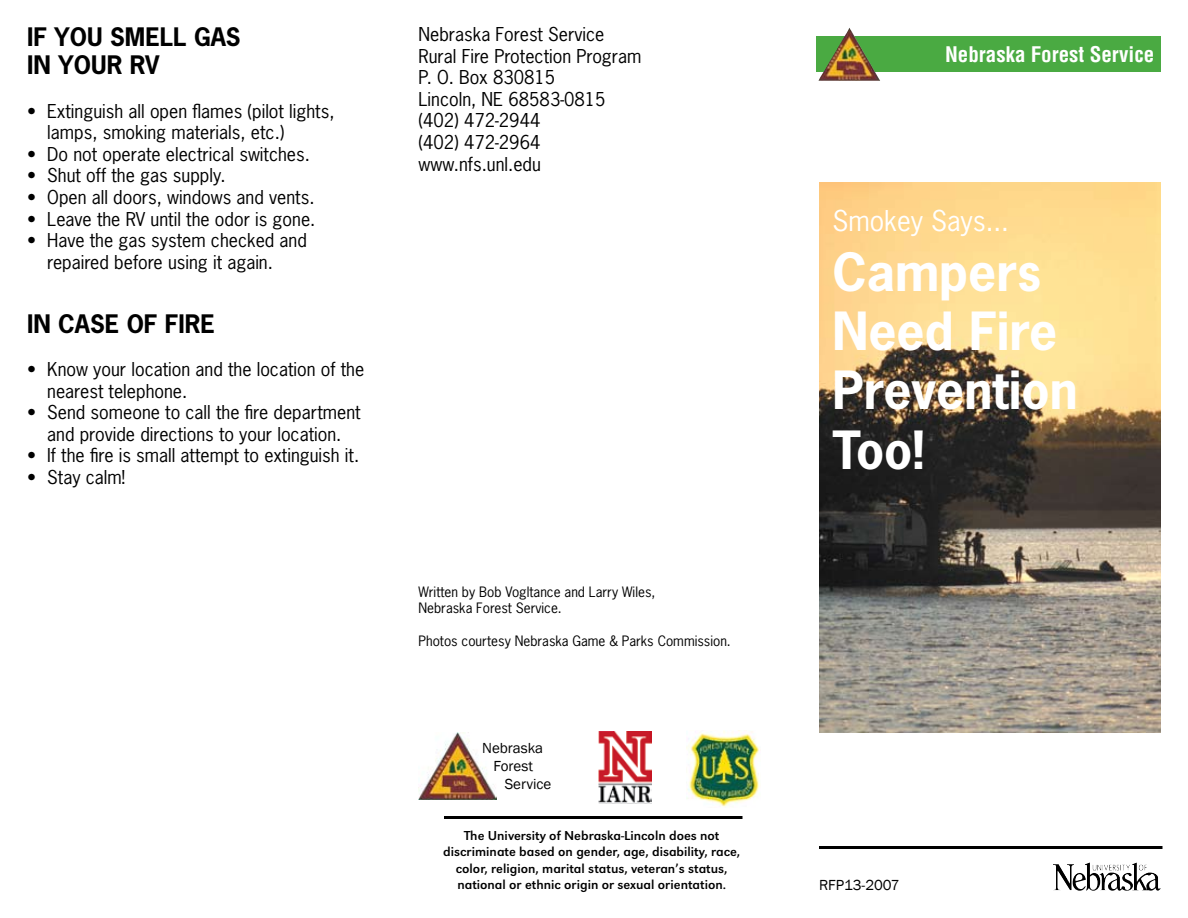
<style>
.page{position:relative;width:1188px;height:918px;background:#fff}
.page>*{position:absolute;margin:0;border:0;box-sizing:border-box;transform-origin:0 0}
.t1{font:700 49.5px/59.4px "News Gothic Std";color:#fff}
.t2{font:27px "News Gothic Std";color:#fff}
.t3{font:700 24px/28.8px "News Gothic Std";color:#000}
.t4{font:700 condensed 21px "Helvetica";color:#fff}
.t5{font:18px/21.6px "News Gothic Std";color:#000}
.t6{font:15px "Franklin Gothic";color:#000}
.t7{font:13.5px/16.2px "URW Grotesk T";color:#000;text-align:center}
.t8{font:13.5px/16.2px "News Gothic Std";color:#000}
</style>
<div class="page">
<hr style="left:819px;top:846px;width:343px;height:3px;background:#000">
<hr style="left:444px;top:816px;width:298px;height:3px;background:#000">
<img style="left:1053px;top:862px;width:108px;height:29px">
<img style="left:598px;top:731px;width:54px;height:73px">
<img style="left:687px;top:731px;width:72px;height:76px">
<img style="left:418px;top:732px;width:79px;height:68px">
<img style="left:819px;top:182px;width:342px;height:550px">
<div style="left:816px;top:36px;width:345px;height:36px;background:#4aaa42"></div>
<img style="left:818px;top:28px;width:62px;height:53px">
<h3 class="t3" style="left:27px;top:22px;width:215px">IF YOU SMELL GAS<br>IN YOUR RV</h3>
<p class="t5" style="left:47px;top:100px;width:289px;text-indent:-20px">• Extinguish all open flames (pilot lights, lamps, smoking materials, etc.)</p>
<p class="t5" style="left:27px;top:143px;width:285px">• Do not operate electrical switches.</p>
<p class="t5" style="left:27px;top:165px;width:200px">• Shut off the gas supply.</p>
<p class="t5" style="left:27px;top:186px;width:289px">• Open all doors, windows and vents.</p>
<p class="t5" style="left:27px;top:208px;width:290px">• Leave the RV until the odor is gone.</p>
<p class="t5" style="left:47px;top:230px;width:261px;text-indent:-20px">• Have the gas system checked and repaired before using it again.</p>
<h3 class="t3" style="left:27px;top:309px;width:189px">IN CASE OF FIRE</h3>
<p class="t5" style="left:47px;top:358px;width:319px;text-indent:-20px">• Know your location and the location of the nearest telephone.</p>
<p class="t5" style="left:27px;top:401px;width:335px;text-align:center">• Send someone to call the fire department and provide directions to your location.</p>
<p class="t5" style="left:27px;top:445px;width:334px">• If the fire is small attempt to extinguish it.</p>
<p class="t5" style="left:27px;top:466px;width:99px">• Stay calm!</p>
<p class="t5" style="left:418px;top:23px;width:225px">Nebraska Forest Service<br>Rural Fire Protection Program<br>P. O. Box 830815<br>Lincoln, NE 68583-0815 (402) 472-2944<br>(402) 472-2964 www.nfs.unl.edu</p>
<p class="t8" style="left:418px;top:584px;width:238px">Written by Bob Vogltance and Larry Wiles,<br>Nebraska Forest Service.</p>
<p class="t8" style="left:418px;top:633px;width:314px">Photos courtesy Nebraska Game &amp; Parks Commission.</p>
<p class="t6" style="left:482px;top:738px;width:62px">Nebraska</p>
<p class="t6" style="left:494px;top:756px;width:41px">Forest</p>
<p class="t6" style="left:505px;top:774px;width:48px">Service</p>
<p class="t7" style="left:443px;top:828px;width:298px">The University of Nebraska-Lincoln does not discriminate based on gender, age, disability, race, color, religion, marital status, veteran’s status, national or ethnic origin or sexual orientation.</p>
<p class="t4" style="left:945px;top:41px;width:211px">Nebraska Forest Service</p>
<h2 class="t2" style="left:832px;top:204px;width:178px">Smokey Says...</h2>
<h1 class="t1" style="left:832px;top:241px;width:247px">Campers<br>Need Fire<br>Prevention<br>Too!</h1>
<p class="t6" style="left:819px;top:876px;width:82px">RFP13-2007</p>
</div>
